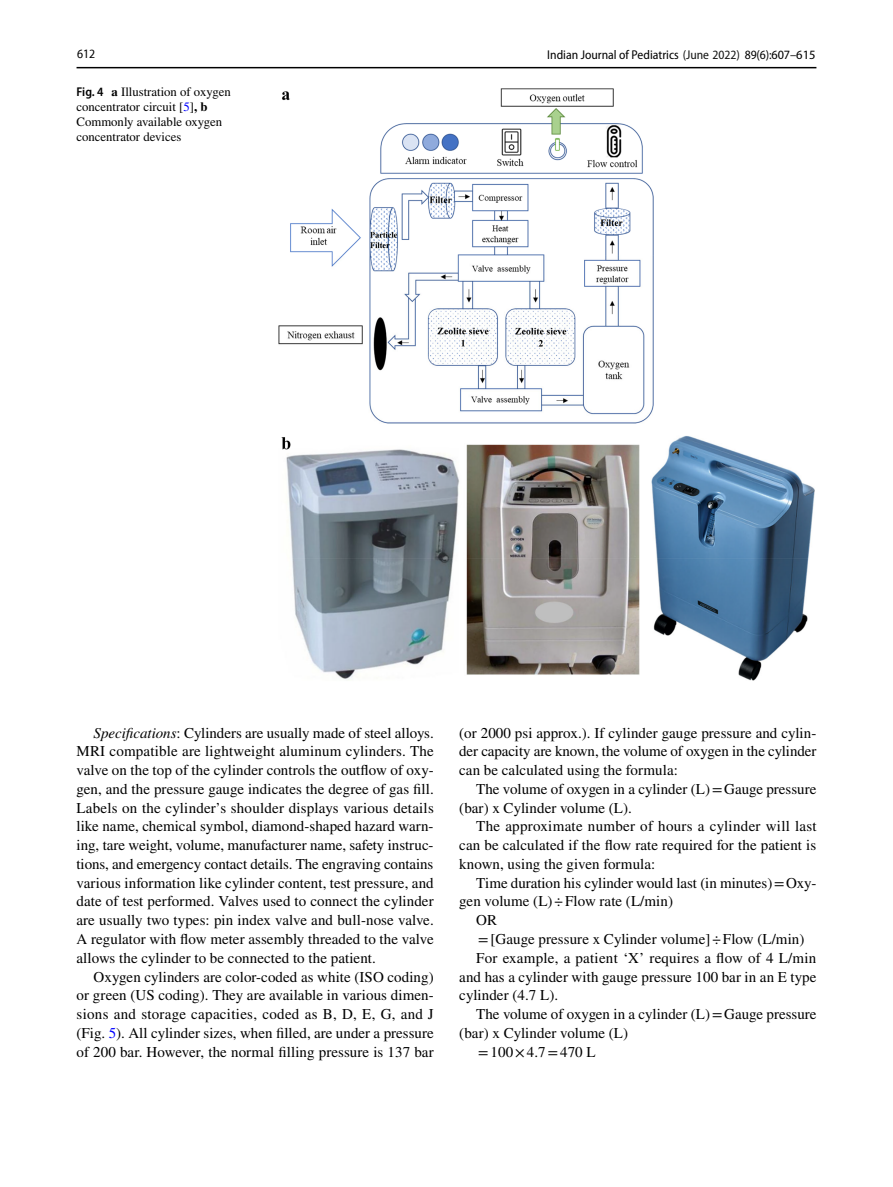
<style>
.page{position:relative;width:893px;height:1187px;background:#fff}
.page>*{position:absolute;margin:0;border:0;box-sizing:border-box;transform-origin:0 0}
.t1{font:15px/18.8px "STIX";letter-spacing:.005em;color:#000;text-align:justify}
.t2{font:12.75px/15px "STIX";color:#000}
.t3{font:semi-condensed 12.75px "Myriad Pro";color:#000}
.t4{font:semi-condensed 12.75px "Myriad Pro Unic";color:#000}
.s1{font-family:"Myriad Pro Semi Cn 2";font-stretch:normal;color:#131413}
.s2{font-family:"Myriad Pro Semi Cn 2";font-stretch:normal}
.s3{font-family:"Myriad Pro";font-weight:600;font-stretch:semi-condensed}
.s4{font-weight:700}
.s5{color:#00f}
.s6{font-style:italic}
</style>
<div class="page">
<hr style="left:77px;top:67px;width:739px;height:1px;background:#000">
<img style="left:278px;top:88px;width:537px;height:593px">
<p class="t4" style="left:77px;top:49px;width:20px">612</p>
<p class="t3" style="left:547px;top:48px;width:270px">Indian Journal of Pediatrics <span class="s1">(June 2022)</span> <span class="s2">89(6):607–615</span></p>
<p class="t2" style="left:77px;top:85px;width:156px"><span class="s3">Fig. 4</span> <span class="s4">a</span> Illustration of oxygen concentrator circuit [<span class="s5">5</span>]<span class="s4">, b<br></span>Commonly available oxygen concentrator devices</p>
<p class="t1" style="left:77px;top:724px;width:359px;text-indent:17px"><span class="s6">Specifications</span>: Cylinders are usually made of steel alloys.<br>MRI compatible are lightweight aluminum cylinders. The valve on the top of the cylinder controls the outflow of oxy&shy;gen, and the pressure gauge indicates the degree of gas fill.<br>Labels on the cylinder’s shoulder displays various details like name, chemical symbol, diamond-shaped hazard warn&shy;ing, tare weight, volume, manufacturer name, safety instruc&shy;tions, and emergency contact details. The engraving contains various information like cylinder content, test pressure, and date of test performed. Valves used to connect the cylinder are usually two types: pin index valve and bull-nose valve.<br>A regulator with flow meter assembly threaded to the valve allows the cylinder to be connected to the patient.</p>
<p class="t1" style="left:77px;top:968px;width:359px;text-indent:17px">Oxygen cylinders are color-coded as white (ISO coding) or green (US coding). They are available in various dimen&shy;sions and storage capacities, coded as B, D, E, G, and J (Fig. <span class="s5">5</span>). All cylinder sizes, when filled, are under a pressure of 200 bar. However, the normal filling pressure is 137 bar</p>
<p class="t1" style="left:459px;top:724px;width:359px">(or 2000 psi approx.). If cylinder gauge pressure and cylin&shy;der capacity are known, the volume of oxygen in the cylinder can be calculated using the formula:</p>
<p class="t1" style="left:459px;top:780px;width:359px;text-indent:17px">The volume of oxygen in a cylinder (L)=Gauge pressure (bar) x Cylinder volume (L).</p>
<p class="t1" style="left:459px;top:818px;width:359px;text-indent:17px">The approximate number of hours a cylinder will last can be calculated if the flow rate required for the patient is known, using the given formula:</p>
<p class="t1" style="left:476px;top:874px;width:342px">Time duration his cylinder would last (in minutes)=Oxy-</p>
<p class="t1" style="left:459px;top:893px;width:215px">gen volume (L)÷Flow rate (L/min)</p>
<p class="t1" style="left:476px;top:911px;width:22px">OR</p>
<p class="t1" style="left:478px;top:930px;width:328px">=[Gauge pressure x Cylinder volume]÷Flow (L/min)</p>
<p class="t1" style="left:476px;top:949px;width:342px">For example, a patient ‘X’ requires a flow of 4 L/min</p>
<p class="t1" style="left:459px;top:968px;width:359px">and has a cylinder with gauge pressure 100 bar in an E type</p>
<p class="t1" style="left:459px;top:986px;width:100px">cylinder (4.7 L).</p>
<p class="t1" style="left:476px;top:1005px;width:342px">The volume of oxygen in a cylinder (L)=Gauge pressure</p>
<p class="t1" style="left:459px;top:1024px;width:170px">(bar) x Cylinder volume (L)</p>
<p class="t1" style="left:478px;top:1043px;width:119px">=100×4.7=470 L</p>
</div>
